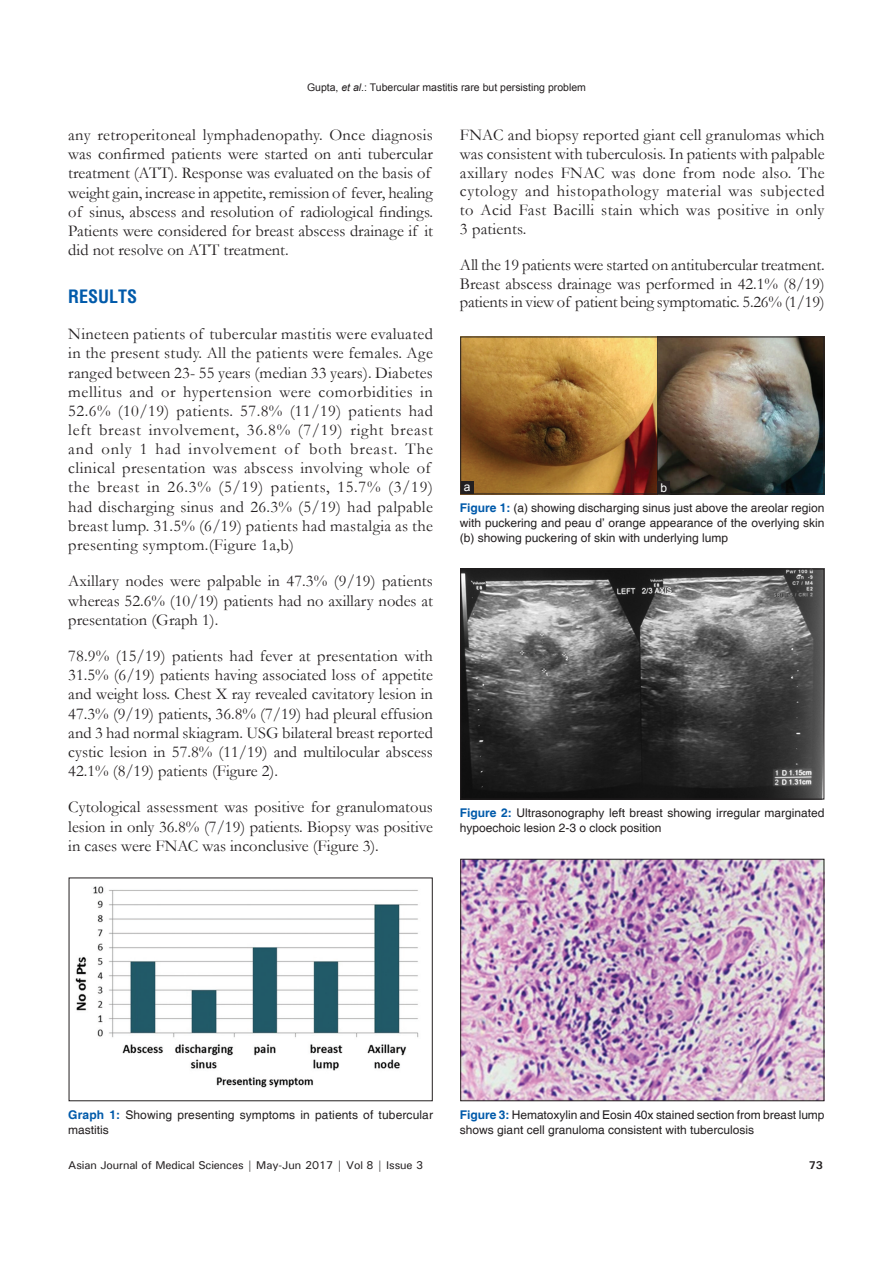
<style>
.page{position:relative;width:893px;height:1263px;background:#fff}
.page>*{position:absolute;margin:0;border:0;box-sizing:border-box;transform-origin:0 0}
.t1{font:700 condensed 18px "Helvetica";color:#015aaa}
.TX{font:16.5px/19.2px "Garamond";letter-spacing:.015em;color:#231f20;text-align:justify}
.FGC{font:12px/15px "Helvetica";color:#231f20}
.LABEL{font:12px "Arial";color:#fff}
.t2{font:500 11.25px "Univers";letter-spacing:-.01em;color:#231f20}
.t3{font:700 11.25px "Univers";color:#231f20}
.t4{font:10.5px "Arial";color:#231f20}
.s1{font-style:italic}
.s2{font-weight:700;color:#015aaa}
</style>
<div class="page">
<img style="left:75px;top:886px;width:344px;height:202px">
<img style="left:462px;top:571px;width:360px;height:226px">
<div style="left:460px;top:569px;width:364px;height:230px;border:1px solid #231f20"></div>
<img style="left:462px;top:861px;width:360px;height:238px">
<div style="left:460px;top:859px;width:364px;height:242px;border:1px solid #231f20"></div>
<img style="left:462px;top:339px;width:360px;height:153px">
<div style="left:460px;top:337px;width:364px;height:157px;border:1px solid #231f20"></div>
<div style="left:657px;top:481px;width:13px;height:13px;background:#231f20"></div>
<div style="left:461px;top:481px;width:13px;height:13px;background:#231f20"></div>
<p class="t4" style="left:307px;top:80px;width:280px">Gupta, <span class="s1">et al</span>.: Tubercular mastitis rare but persisting problem</p>
<p class="TX" style="left:68px;top:125px;width:366px;text-align:left">any retroperitoneal lymphadenopathy. Once diagnosis was confirmed patients were started on anti tubercular treatment (ATT). Response was evaluated on the basis of weight gain, increase in appetite, remission of fever, healing of sinus, abscess and resolution of radiological findings.<br>Patients were considered for breast abscess drainage if it did not resolve on ATT treatment.</p>
<h1 class="t1" style="left:68px;top:284px;width:71px">RESULTS</h1>
<p class="TX" style="left:68px;top:324px;width:366px;text-align:left">Nineteen patients of tubercular mastitis were evaluated in the present study. All the patients were females. Age ranged between 23- 55 years (median 33 years). Diabetes mellitus and or hypertension were comorbidities in 52.6% (10/19) patients. 57.8% (11/19) patients had left breast involvement, 36.8% (7/19) right breast and only 1 had involvement of both breast. The clinical presentation was abscess involving whole of the breast in 26.3% (5/19) patients, 15.7% (3/19) had discharging sinus and 26.3% (5/19) had palpable breast lump. 31.5% (6/19) patients had mastalgia as the presenting symptom.(Figure 1a,b)</p>
<p class="TX" style="left:68px;top:571px;width:366px">Axillary nodes were palpable in 47.3% (9/19) patients whereas 52.6% (10/19) patients had no axillary nodes at presentation (Graph 1).</p>
<p class="TX" style="left:68px;top:646px;width:366px">78.9% (15/19) patients had fever at presentation with 31.5% (6/19) patients having associated loss of appetite and weight loss. Chest X ray revealed cavitatory lesion in 47.3% (9/19) patients, 36.8% (7/19) had pleural effusion and 3 had normal skiagram. USG bilateral breast reported cystic lesion in 57.8% (11/19) and multilocular abscess 42.1% (8/19) patients (Figure 2).</p>
<p class="TX" style="left:68px;top:797px;width:366px">Cytological assessment was positive for granulomatous lesion in only 36.8% (7/19) patients. Biopsy was positive in cases were FNAC was inconclusive (Figure 3).</p>
<p class="TX" style="left:460px;top:125px;width:366px;line-height:18.8px">FNAC and biopsy reported giant cell granulomas which was consistent with tuberculosis. In patients with palpable axillary nodes FNAC was done from node also. The cytology and histopathology material was subjected to Acid Fast Bacilli stain which was positive in only 3 patients.</p>
<p class="TX" style="left:460px;top:255px;width:366px;line-height:18.8px">All the 19 patients were started on antitubercular treatment.<br>Breast abscess drainage was performed in 42.1% (8/19) patients in view of patient being symptomatic. 5.26% (1/19)</p>
<p class="LABEL" style="left:464px;top:478px;width:8px">a</p>
<p class="LABEL" style="left:660px;top:479px;width:8px">b</p>
<p class="FGC" style="left:460px;top:501px;width:366px;text-align:justify"><span class="s2">Figure 1:</span> (a) showing discharging sinus just above the areolar region with puckering and peau d’ orange appearance of the overlying skin (b) showing puckering of skin with underlying lump</p>
<p class="FGC" style="left:460px;top:806px;width:366px"><span class="s2">Figure 2:</span> Ultrasonography left breast showing irregular marginated hypoechoic lesion 2-3 o clock position</p>
<p class="FGC" style="left:68px;top:1107px;width:366px"><span class="s2">Graph 1:</span> Showing presenting symptoms in patients of tubercular mastitis</p>
<p class="FGC" style="left:460px;top:1107px;width:366px"><span class="s2">Figure 3:</span> Hematoxylin and Eosin 40x stained section from breast lump shows giant cell granuloma consistent with tuberculosis</p>
<p class="t2" style="left:68px;top:1157px;width:356px">Asian Journal of Medical Sciences | May-Jun 2017 | Vol 8 | Issue 3</p>
<p class="t3" style="left:809px;top:1157px;width:16px">73</p>
</div>
